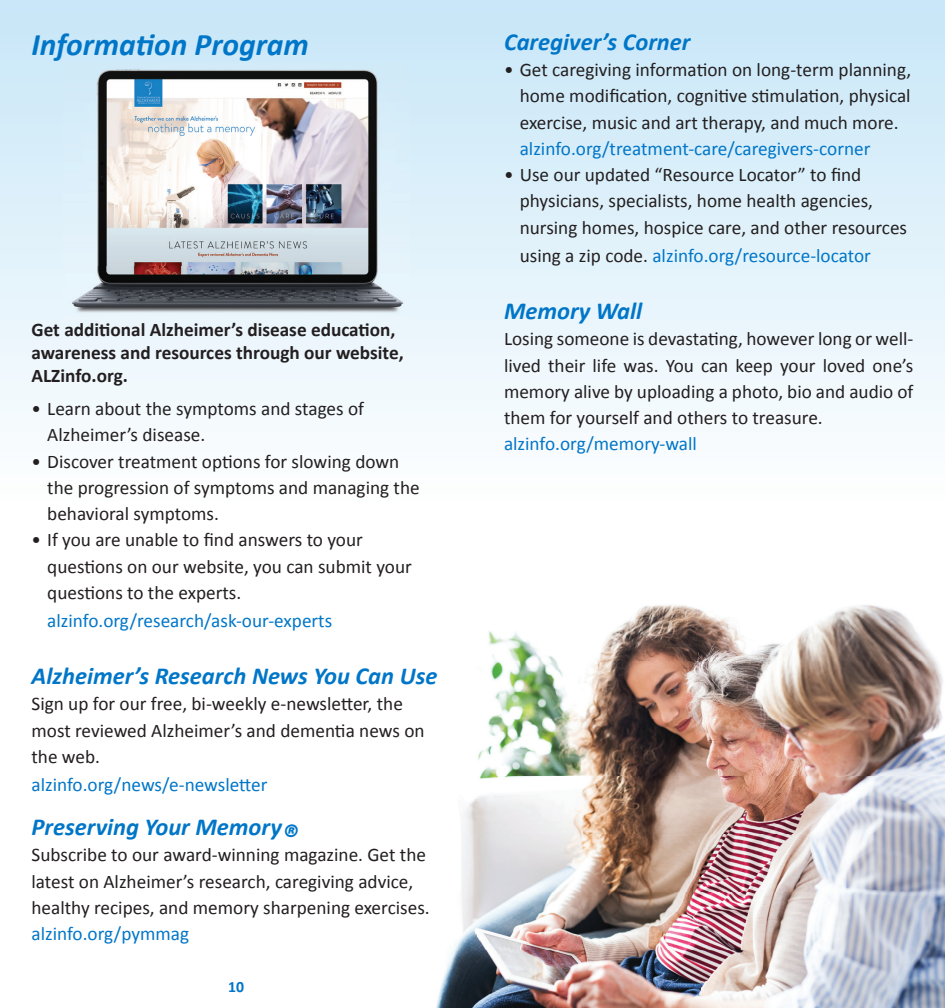
<style>
.page{position:relative;width:945px;height:1008px;background:#fff}
.page>*{position:absolute;margin:0;border:0;box-sizing:border-box;transform-origin:0 0}
.t1{font:italic 700 31.5px "Calibri";color:#0076c8}
.t2{font:italic 700 24.5px "Calibri";color:#0076c8}
.t3{font:19.25px/26.2px "Calibri";color:#231f20}
.t4{font:19.25px "Calibri";color:#0076c8}
.t5{font:700 19.25px/23.1px "Calibri";color:#231f20}
.t6{font:700 15.75px "Calibri";color:#0076c8}
.s1{font-size:31.5px}
.s2{color:#231f20}
</style>
<div class="page">
<svg style="left:0;top:0;width:945px;height:421px"></svg>
<img style="left:436px;top:605px;width:509px;height:403px">
<img style="left:702px;top:982px;width:14px;height:10px">
<img style="left:63px;top:62px;width:347px;height:256px">
<h1 class="t1" style="left:32px;top:25px;width:279px">Information Program</h1>
<p class="t5" style="left:32px;top:318px;width:374px">Get additional Alzheimer’s disease education, awareness and resources through our website,<br>ALZinfo.org.</p>
<p class="t3" style="left:47px;top:396px;width:318px;text-indent:-16px">• Learn about the symptoms and stages of<br>Alzheimer’s disease.</p>
<p class="t3" style="left:47px;top:448px;width:374px;text-indent:-16px">• Discover treatment options for slowing down the progression of symptoms and managing the behavioral symptoms.</p>
<p class="t3" style="left:47px;top:527px;width:366px;text-indent:-16px">• If you are unable to find answers to your questions on our website, you can submit your questions to the experts.</p>
<p class="t4" style="left:47px;top:608px;width:287px">alzinfo.org/research/ask-our-experts</p>
<p class="t2" style="left:32px;top:661px;width:407px">Alzheimer’s Research News You Can Use</p>
<p class="t3" style="left:32px;top:691px;width:395px">Sign up for our free, bi-weekly e-newsletter, the most reviewed Alzheimer’s and dementia news on the web.</p>
<p class="t4" style="left:32px;top:772px;width:238px">alzinfo.org/news/e-newsletter</p>
<p class="t2" style="left:32px;top:811px;width:268px">Preserving Your Memory<span class="s1">®</span></p>
<p class="t3" style="left:32px;top:842px;width:400px">Subscribe to our award-winning magazine. Get the latest on Alzheimer’s research, caregiving advice, healthy recipes, and memory sharpening exercises.</p>
<p class="t4" style="left:32px;top:922px;width:159px">alzinfo.org/pymmag</p>
<p class="t6" style="left:228px;top:977px;width:17px">10</p>
<p class="t2" style="left:504px;top:26px;width:188px">Caregiver’s Corner</p>
<p class="t3" style="left:520px;top:57px;width:393px;text-align:justify;text-indent:-16px">• Get caregiving information on long-term planning, home modification, cognitive stimulation, physical exercise, music and art therapy, and much more.</p>
<p class="t4" style="left:520px;top:136px;width:352px">alzinfo.org/treatment-care/caregivers-corner</p>
<p class="t3" style="left:520px;top:162px;width:389px;text-indent:-16px">• Use our updated “Resource Locator” to find physicians, specialists, home health agencies, nursing homes, hospice care, and other resources</p>
<p class="t4" style="left:520px;top:243px;width:353px"><span class="s2">using a zip code.</span> alzinfo.org/resource-locator</p>
<p class="t2" style="left:504px;top:295px;width:140px">Memory Wall</p>
<p class="t3" style="left:504px;top:326px;width:411px;text-align:justify">Losing someone is devastating, however long or well&shy;lived their life was. You can keep your loved one’s memory alive by uploading a photo, bio and audio of them for yourself and others to treasure.</p>
<p class="t4" style="left:504px;top:432px;width:194px">alzinfo.org/memory-wall</p>
</div>
